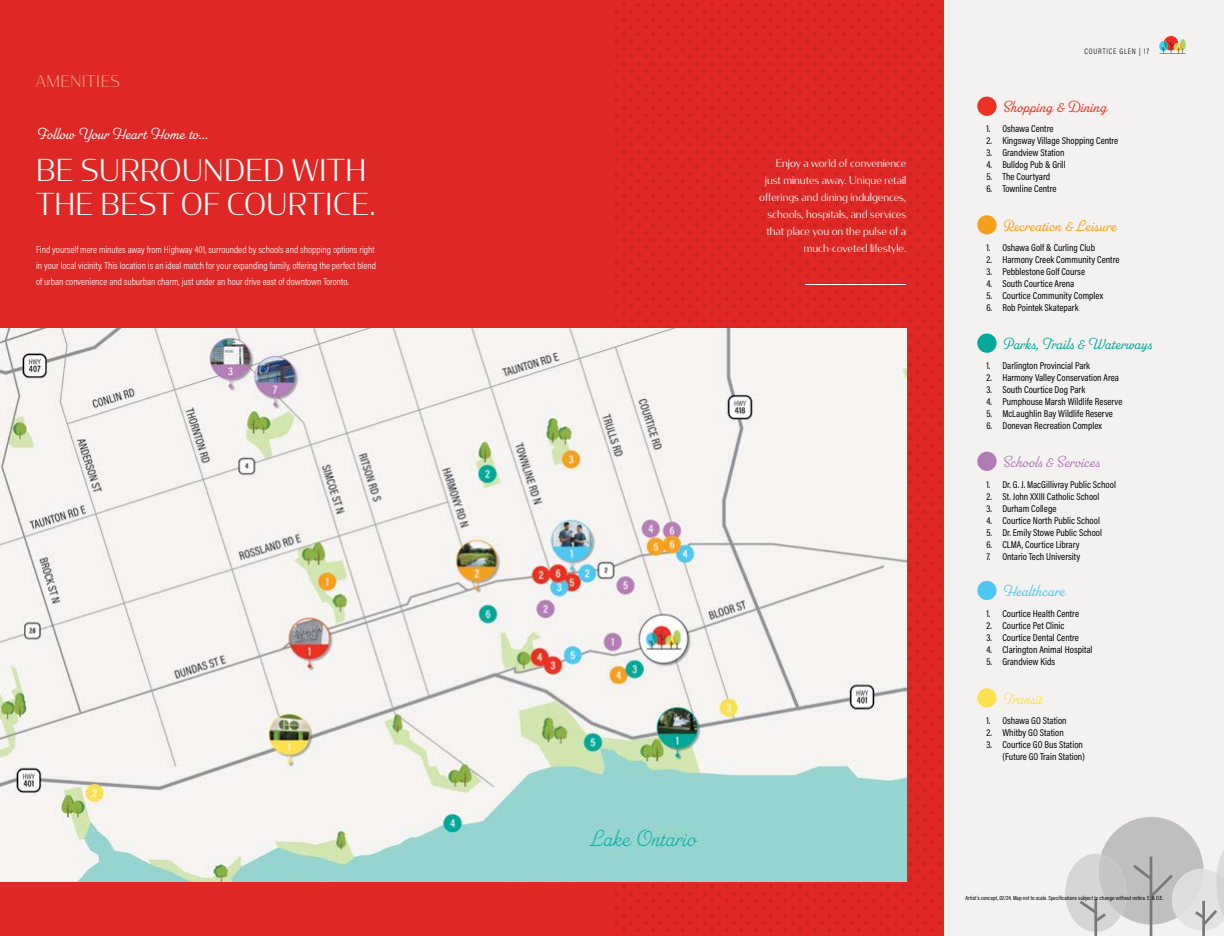
<style>
.page{position:relative;width:1224px;height:936px;background:#f4f2f0}
.page>*{position:absolute;margin:0;border:0;box-sizing:border-box;transform-origin:0 0}
.t1{font:300 30px/34px "Condor";letter-spacing:.01em;color:#fff}
.t2{font:300 16px "Parkside";color:#00a99a}
.t3{font:300 16px "Parkside";color:#fff}
.t4{font:300 16px "Parkside";color:#f9a01b}
.t5{font:300 16px "Parkside";color:#b17bb6}
.t6{font:300 16px "Parkside";color:#ee3124}
.t7{font:300 16px "Parkside";color:#4ec9f5}
.t8{font:300 16px "Condor";letter-spacing:.025em;color:#f79b7b}
.t9{font:300 16px "Parkside";color:#ffe14f}
.t10{font:300 11px/17px "Condor";color:#fff;text-align:right}
.t11{font:10px/12px "Acumin Pro Cond";color:#000;text-align:right}
.t12{font:300 10px/16px "Acumin Pro Cond";color:#fff}
.t13{font:300 8px "Acumin Pro Cond";letter-spacing:.105em;color:#000}
.t14{font:6px "Acumin Pro Cond";color:#000}
</style>
<div class="page">
<svg style="left:1159px;top:36px;width:27px;height:18px"></svg>
<div style="left:0;top:0;width:943px;height:936px;background:#df2826"></div>
<svg style="left:612px;top:3px;width:330px;height:929px"></svg>
<img style="left:0;top:329px;width:906px;height:553px">
<div style="left:977px;top:97px;width:20px;height:19px;background:#ee3124;border-radius:50%"></div>
<div style="left:977px;top:334px;width:20px;height:19px;background:#00a99a;border-radius:50%"></div>
<div style="left:977px;top:581px;width:20px;height:19px;background:#4ec9f5;border-radius:50%"></div>
<div style="left:977px;top:688px;width:20px;height:20px;background:#ffe14f;border-radius:50%"></div>
<div style="left:977px;top:452px;width:20px;height:19px;background:#b17bb6;border-radius:50%"></div>
<div style="left:977px;top:215px;width:20px;height:19px;background:#f9a01b;border-radius:50%"></div>
<hr style="left:806px;top:284px;width:100px;height:1px;background:#fff">
<svg style="left:1065px;top:817px;width:159px;height:119px"></svg>
<p class="t13" style="left:1085px;top:46px;width:66px">COURTICE GLEN | 17</p>
<h2 class="t8" style="left:36px;top:71px;width:86px">AMENITIES</h2>
<h2 class="t6" style="left:1002px;top:97px;width:106px">Shopping &amp; Dining</h2>
<h2 class="t3" style="left:36px;top:124px;width:174px">Follow Your Heart Home to…</h2>
<h1 class="t1" style="left:36px;top:152px;width:341px">BE SURROUNDED WITH<br>THE BEST OF COURTICE.</h1>
<p class="t12" style="left:36px;top:241px;width:341px">Find yourself mere minutes away from Highway 401, surrounded by schools and shopping options right in your local vicinity. This location is an ideal match for your expanding family, offering the perfect blend of urban convenience and suburban charm, just under an hour drive east of downtown Toronto.</p>
<p class="t10" style="left:759px;top:154px;width:149px">Enjoy a world of convenience just minutes away. Unique retail offerings and dining indulgences, schools, hospitals, and services that place you on the pulse of a much-coveted lifestyle.</p>
<p class="t11" style="left:986px;top:123px;width:69px">1. Oshawa Centre</p>
<p class="t11" style="left:986px;top:135px;width:133px">2. Kingsway Village Shopping Centre</p>
<p class="t11" style="left:986px;top:147px;width:80px">3. Grandview Station</p>
<p class="t11" style="left:986px;top:159px;width:81px">4. Bulldog Pub &amp; Grill</p>
<p class="t11" style="left:986px;top:171px;width:65px">5. The Courtyard</p>
<p class="t11" style="left:986px;top:183px;width:72px">6. Townline Centre</p>
<h2 class="t4" style="left:1002px;top:216px;width:116px">Recreation &amp; Leisure</h2>
<p class="t11" style="left:986px;top:242px;width:110px">1. Oshawa Golf &amp; Curling Club</p>
<p class="t11" style="left:986px;top:254px;width:135px">2. Harmony Creek Community Centre</p>
<p class="t11" style="left:986px;top:266px;width:100px">3. Pebblestone Golf Course</p>
<p class="t11" style="left:986px;top:278px;width:90px">4. South Courtice Arena</p>
<p class="t11" style="left:986px;top:290px;width:118px">5. Courtice Community Complex</p>
<p class="t11" style="left:986px;top:302px;width:94px">6. Rob Pointek Skatepark</p>
<h2 class="t2" style="left:1002px;top:334px;width:152px">Parks, Trails &amp; Waterways</h2>
<p class="t11" style="left:986px;top:360px;width:105px">1. Darlington Provincial Park</p>
<p class="t11" style="left:986px;top:372px;width:134px">2. Harmony Valley Conservation Area</p>
<p class="t11" style="left:986px;top:384px;width:100px">3. South Courtice Dog Park</p>
<p class="t11" style="left:986px;top:396px;width:138px">4. Pumphouse Marsh Wildlife Reserve</p>
<p class="t11" style="left:986px;top:408px;width:128px">5. McLaughlin Bay Wildlife Reserve</p>
<p class="t11" style="left:986px;top:420px;width:117px">6. Donevan Recreation Complex</p>
<h2 class="t5" style="left:1002px;top:452px;width:100px">Schools &amp; Services</h2>
<p class="t11" style="left:986px;top:478px;width:131px">1. Dr. G. J. MacGillivray Public School</p>
<p class="t11" style="left:986px;top:490px;width:115px">2. St. John XXIII Catholic School</p>
<p class="t11" style="left:986px;top:502px;width:72px">3. Durham College</p>
<p class="t11" style="left:986px;top:514px;width:115px">4. Courtice North Public School</p>
<p class="t11" style="left:986px;top:526px;width:117px">5. Dr. Emily Stowe Public School</p>
<p class="t11" style="left:986px;top:538px;width:95px">6. CLMA, Courtice Library</p>
<p class="t11" style="left:986px;top:550px;width:95px">7. Ontario Tech University</p>
<h2 class="t7" style="left:1002px;top:581px;width:64px">Healthcare</h2>
<p class="t11" style="left:986px;top:607px;width:94px">1. Courtice Health Centre</p>
<p class="t11" style="left:986px;top:619px;width:80px">2. Courtice Pet Clinic</p>
<p class="t11" style="left:986px;top:631px;width:94px">3. Courtice Dental Centre</p>
<p class="t11" style="left:986px;top:643px;width:108px">4. Clarington Animal Hospital</p>
<p class="t11" style="left:986px;top:655px;width:70px">5. Grandview Kids</p>
<h2 class="t9" style="left:1002px;top:689px;width:42px">Transit</h2>
<p class="t11" style="left:986px;top:715px;width:82px">1. Oshawa GO Station</p>
<p class="t11" style="left:986px;top:727px;width:79px">2. Whitby GO Station</p>
<p class="t11" style="left:986px;top:739px;width:100px">3. Courtice GO Bus Station (Future GO Train Station)</p>
<p class="t14" style="left:966px;top:894px;width:199px">Artist’s concept, 02/24. Map not to scale. Specifications subject to change without notice. E. &amp; O.E.</p>
</div>
